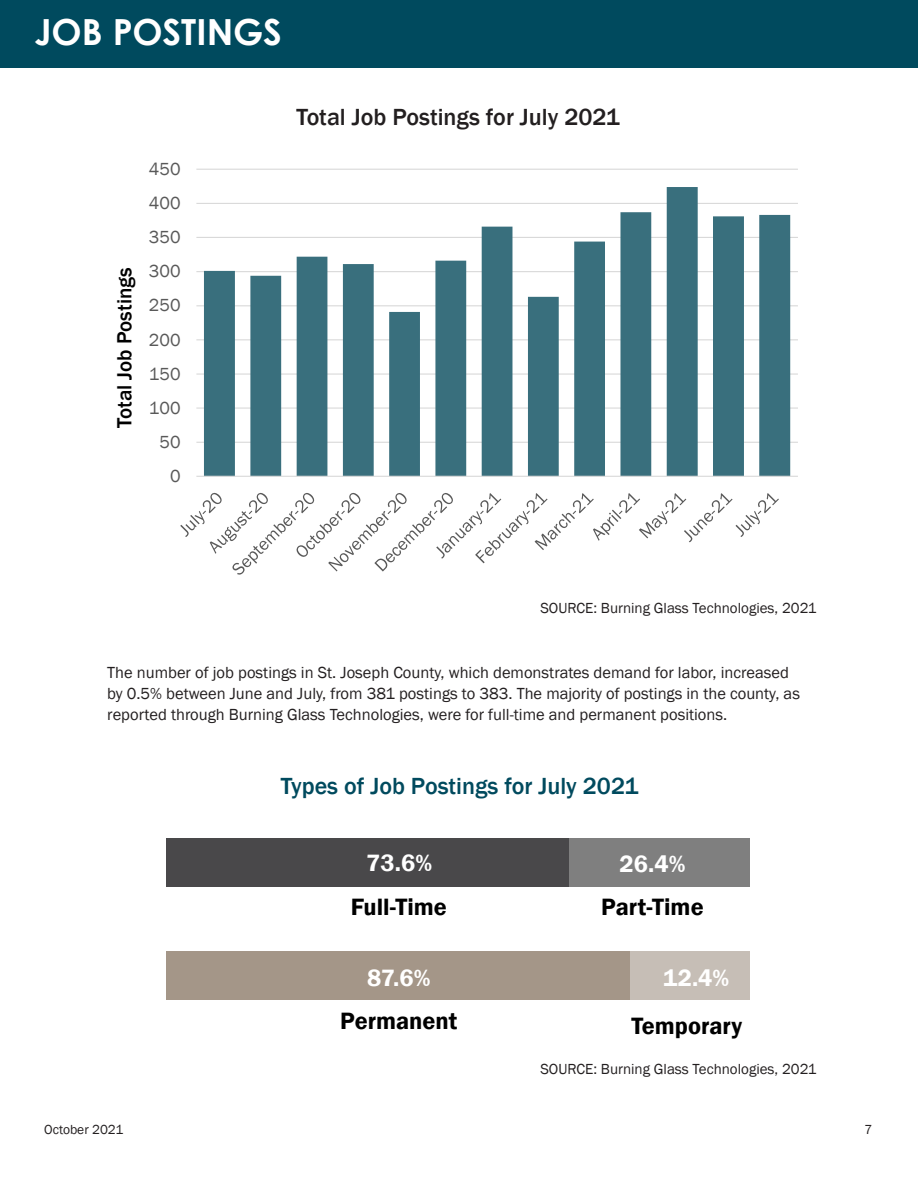
<style>
.page{position:relative;width:918px;height:1188px;background:#fff}
.page>*{position:absolute;margin:0;border:0;box-sizing:border-box;transform-origin:0 0}
.t1{font:700 36px "Century Gothic";color:#fff}
.t2{font:600 24.3px "Franklin Gothic";color:#000}
.t3{font:600 24.3px "Franklin Gothic";color:#fff}
.t4{font:500 24px "Franklin Gothic";color:#004a5e}
.t5{font:500 24px "Franklin Gothic";color:#231f20}
.t6{font:500 21px "Franklin Gothic";color:#000}
.t7{font:18px "Franklin Gothic";letter-spacing:.005em;color:#595959}
.Paragraph_Style_1{font:16.5px/21px "Franklin Gothic";color:#231f20}
.Paragraph_Style_1-2{font:15px "Franklin Gothic";color:#231f20}
.t8{font:13.5px "Franklin Gothic";color:#231f20}
</style>
<div class="page">
<div style="left:0;top:0;width:918px;height:68px;background:#004a5e"></div>
<hr style="left:196px;top:442px;width:602px;height:1px;background:#d9d9d9">
<hr style="left:196px;top:408px;width:602px;height:1px;background:#d9d9d9">
<hr style="left:196px;top:373px;width:602px;height:2px;background:#d9d9d9">
<hr style="left:196px;top:339px;width:602px;height:1px;background:#d9d9d9">
<hr style="left:196px;top:305px;width:602px;height:1px;background:#d9d9d9">
<hr style="left:196px;top:271px;width:602px;height:1px;background:#d9d9d9">
<hr style="left:196px;top:237px;width:602px;height:1px;background:#d9d9d9">
<hr style="left:196px;top:203px;width:602px;height:1px;background:#d9d9d9">
<hr style="left:196px;top:169px;width:602px;height:1px;background:#d9d9d9">
<svg style="left:204px;top:187px;width:586px;height:289px;fill:#396f7d"></svg>
<hr style="left:196px;top:476px;width:602px;height:1px;background:#d9d9d9">
<svg style="left:180px;top:493px;width:599px;height:82px"></svg>
<div style="left:167px;top:838px;width:583px;height:49px;background:#49484a"></div>
<div style="left:570px;top:838px;width:180px;height:49px;background:#7f7f7f"></div>
<div style="left:167px;top:951px;width:583px;height:49px;background:#a49688"></div>
<div style="left:631px;top:951px;width:119px;height:49px;background:#c6beb6"></div>
<p class="t1" style="left:34px;top:5px;width:249px">JOB POSTINGS</p>
<p class="t6" style="left:112px;top:428px;width:162px;rotate:-90deg">Total Job Postings</p>
<p class="t7" style="left:149px;top:158px;width:33px">450</p>
<p class="t7" style="left:149px;top:192px;width:33px">400</p>
<p class="t7" style="left:149px;top:226px;width:33px">350</p>
<p class="t7" style="left:149px;top:260px;width:33px">300</p>
<p class="t7" style="left:149px;top:294px;width:33px">250</p>
<p class="t7" style="left:149px;top:328px;width:33px">200</p>
<p class="t7" style="left:149px;top:363px;width:33px">150</p>
<p class="t7" style="left:149px;top:397px;width:33px">100</p>
<p class="t7" style="left:160px;top:431px;width:23px">50</p>
<p class="t7" style="left:170px;top:465px;width:12px">0</p>
<p class="t5" style="left:296px;top:102px;width:325px">Total Job Postings for July 2021</p>
<p class="Paragraph_Style_1-2" style="left:540px;top:599px;width:278px">SOURCE: Burning Glass Technologies, 2021</p>
<p class="Paragraph_Style_1" style="left:107px;top:663px;width:694px">The number of job postings in St. Joseph County, which demonstrates demand for labor, increased by 0.5% between June and July, from 381 postings to 383. The majority of postings in the county, as reported through Burning Glass Technologies, were for full-time and permanent positions.</p>
<p class="t4" style="left:281px;top:771px;width:359px">Types of Job Postings for July 2021</p>
<p class="t3" style="left:366px;top:848px;width:67px">73.6%</p>
<p class="t3" style="left:620px;top:849px;width:67px">26.4%</p>
<p class="t2" style="left:351px;top:892px;width:98px">Full-Time</p>
<p class="t2" style="left:601px;top:892px;width:104px">Part-Time</p>
<p class="t3" style="left:367px;top:963px;width:65px">87.6%</p>
<p class="t3" style="left:663px;top:963px;width:68px">12.4%</p>
<p class="t2" style="left:340px;top:1006px;width:119px">Permanent</p>
<p class="t2" style="left:631px;top:1011px;width:112px">Temporary</p>
<p class="Paragraph_Style_1-2" style="left:540px;top:1060px;width:278px">SOURCE: Burning Glass Technologies, 2021</p>
<p class="t8" style="left:44px;top:1122px;width:81px">October 2021</p>
<p class="t8" style="left:864px;top:1122px;width:9px">7</p>
</div>
